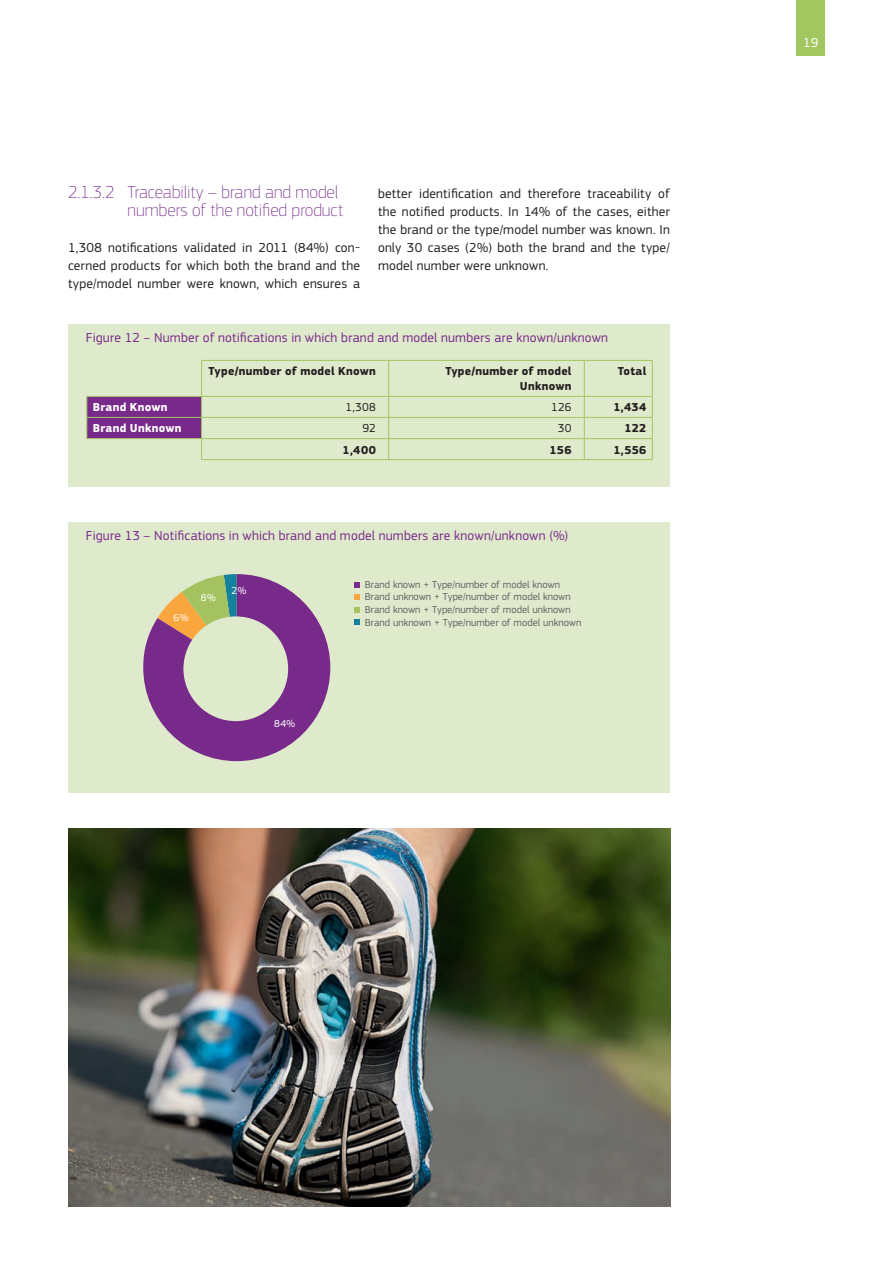
<style>
.page{position:relative;width:893px;height:1263px;background:#fff}
.page>*{position:absolute;margin:0;border:0;box-sizing:border-box;transform-origin:0 0}
.t1{font:100 18px/18px "PF Square Sans Pro";color:#782a8b;text-align:right}
.t2{font:13.5px/18px "PF Square Sans Pro";letter-spacing:.015em;color:#231f20;text-align:justify}
.t3{font:13.5px "PF Square Sans Pro";letter-spacing:.015em;color:#782a8b}
.t4{font:13.5px "PF Square Sans Pro";color:#fff}
.t5{font:700 12px/15px "PF Square Sans Pro";letter-spacing:.02em;color:#231f20;text-align:right}
.t6{font:700 12px "PF Square Sans Pro";letter-spacing:.025em;color:#fff}
.t7{font:12px "PF Square Sans Pro";letter-spacing:.02em;color:#231f20}
.t8{font:10.5px/12.6px "PF Square Sans Pro";color:#636366}
.t9{font:10.5px "PF Square Sans Pro";color:#fff}
</style>
<div class="page">
<img style="left:68px;top:828px;width:602px;height:378px">
<div style="left:68px;top:522px;width:602px;height:270px;background:#dfe9cb"></div>
<svg style="left:143px;top:574px;width:187px;height:187px"></svg>
<div style="left:183px;top:616px;width:105px;height:105px;background:#dfe9cb;border-radius:50%"></div>
<svg style="left:354px;top:582px;width:6px;height:5px"></svg>
<svg style="left:354px;top:594px;width:6px;height:6px"></svg>
<svg style="left:354px;top:607px;width:6px;height:5px"></svg>
<svg style="left:354px;top:619px;width:6px;height:6px"></svg>
<div style="left:68px;top:324px;width:602px;height:162px;background:#dfe9cb"></div>
<div style="left:796px;top:0;width:29px;height:55px;background:#a3c760"></div>
<hr style="left:201px;top:360px;width:188px;height:1px;background:#a3c760">
<hr style="left:201px;top:361px;width:1px;height:35px;background:#a3c760">
<hr style="left:389px;top:360px;width:195px;height:1px;background:#a3c760">
<hr style="left:388px;top:361px;width:1px;height:35px;background:#a3c760">
<hr style="left:584px;top:360px;width:69px;height:1px;background:#a3c760">
<hr style="left:584px;top:361px;width:1px;height:35px;background:#a3c760">
<hr style="left:652px;top:361px;width:1px;height:35px;background:#a3c760">
<hr style="left:202px;top:396px;width:187px;height:1px;background:#a3c760">
<hr style="left:389px;top:396px;width:195px;height:1px;background:#a3c760">
<hr style="left:584px;top:396px;width:69px;height:1px;background:#a3c760">
<hr style="left:202px;top:417px;width:187px;height:1px;background:#a3c760">
<hr style="left:389px;top:417px;width:195px;height:1px;background:#a3c760">
<hr style="left:584px;top:417px;width:69px;height:1px;background:#a3c760">
<hr style="left:86px;top:438px;width:303px;height:1px;background:#a3c760">
<svg style="left:86px;top:396px;width:116px;height:63px"></svg>
<hr style="left:389px;top:438px;width:195px;height:1px;background:#a3c760">
<svg style="left:388px;top:397px;width:1px;height:62px"></svg>
<hr style="left:584px;top:438px;width:69px;height:1px;background:#a3c760">
<svg style="left:584px;top:397px;width:1px;height:62px"></svg>
<svg style="left:652px;top:397px;width:1px;height:62px"></svg>
<hr style="left:201px;top:459px;width:452px;height:1px;background:#a3c760">
<h1 class="t1" style="left:68px;top:184px;width:277px">2.1.3.2 Traceability – brand and model numbers of the notified product</h1>
<p class="t2" style="left:68px;top:239px;width:293px">1,308 notifications validated in 2011 (84%) con&shy;cerned products for which both the brand and the type/model number were known, which ensures a</p>
<p class="t2" style="left:378px;top:185px;width:293px">better identification and therefore traceability of the notified products. In 14% of the cases, either the brand or the type/model number was known. In only 30 cases (2%) both the brand and the type/ model number were unknown.</p>
<p class="t3" style="left:86px;top:332px;width:524px">Figure 12 – Number of notifications in which brand and model numbers are known/unknown</p>
<p class="t5" style="left:209px;top:365px;width:169px">Type/number of model Known</p>
<p class="t5" style="left:445px;top:365px;width:128px">Type/number of model<br>Unknown</p>
<p class="t5" style="left:618px;top:365px;width:30px">Total</p>
<p class="t6" style="left:93px;top:403px;width:76px">Brand Known</p>
<p class="t7" style="left:346px;top:403px;width:32px">1,308</p>
<p class="t7" style="left:551px;top:403px;width:22px">126</p>
<p class="t5" style="left:613px;top:401px;width:35px">1,434</p>
<p class="t6" style="left:93px;top:424px;width:90px">Brand Unknown</p>
<p class="t7" style="left:362px;top:424px;width:15px">92</p>
<p class="t7" style="left:558px;top:424px;width:15px">30</p>
<p class="t5" style="left:624px;top:422px;width:23px">122</p>
<p class="t5" style="left:343px;top:443px;width:35px">1,400</p>
<p class="t5" style="left:549px;top:443px;width:24px">156</p>
<p class="t5" style="left:613px;top:443px;width:34px">1,556</p>
<p class="t3" style="left:86px;top:530px;width:484px">Figure 13 – Notifications in which brand and model numbers are known/unknown (%)</p>
<p class="t9" style="left:174px;top:613px;width:16px">6%</p>
<p class="t9" style="left:201px;top:594px;width:16px">8%</p>
<p class="t9" style="left:231px;top:586px;width:16px">2%</p>
<p class="t9" style="left:274px;top:720px;width:23px">84%</p>
<p class="t8" style="left:365px;top:579px;width:218px">Brand known + Type/number of model known Brand unknown + Type/number of model known Brand known + Type/number of model unknown Brand unknown + Type/number of model unknown</p>
<p class="t4" style="left:803px;top:37px;width:16px">19</p>
</div>
